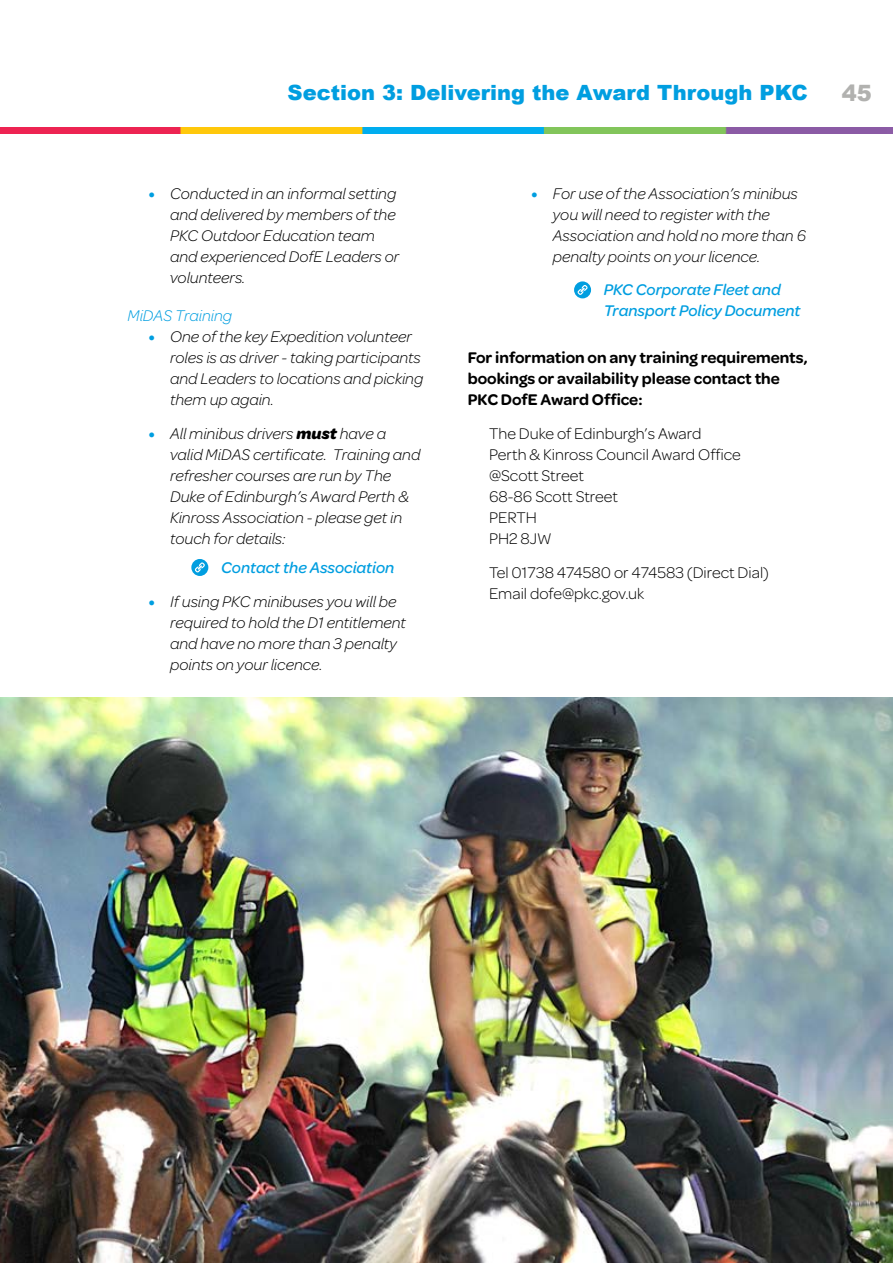
<style>
.page{position:relative;width:893px;height:1263px;background:#fff}
.page>*{position:absolute;margin:0;border:0;box-sizing:border-box;transform-origin:0 0}
.t1{font:900 22.5px "Arial";color:#b1b1af}
.t2{font:900 21px "Arial";color:#009ee0}
.t3{font:italic 300 16.5px/21px "Omnes";color:#000}
.t4{font:300 16.5px/21px "Omnes";color:#000}
.t5{font:600 16.5px/21px "Omnes";color:#000}
.t6{font:italic 500 16.5px/21px "Omnes";color:#009ee0}
.t7{font:italic 300 16.5px "Omnes";color:#009ee0}
.s1{font-weight:700;font-style:normal;color:#009ee0}
.s2{font-weight:700}
</style>
<div class="page">
<img style="left:29px;top:128px;width:858px;height:6px">
<img style="left:1px;top:128px;width:28px;height:6px">
<svg style="left:887px;top:128px;width:6px;height:6px"></svg>
<div style="left:191px;top:559px;width:17px;height:17px;background:#009ee0;border-radius:50%"></div>
<svg style="left:195px;top:562px;width:10px;height:11px"></svg>
<div style="left:574px;top:281px;width:17px;height:17px;background:#009ee0;border-radius:50%"></div>
<svg style="left:577px;top:285px;width:11px;height:10px"></svg>
<img style="left:0;top:697px;width:893px;height:566px">
<p class="t2" style="left:288px;top:77px;width:522px">Section 3: Delivering the Award Through PKC</p>
<p class="t3" style="left:170px;top:182px;width:231px;text-indent:-21px"><span class="s1">•</span> Conducted in an informal setting and delivered by members of the<br>PKC Outdoor Education team and experienced DofE Leaders or volunteers.</p>
<p class="t7" style="left:128px;top:304px;width:106px">MiDAS Training</p>
<p class="t3" style="left:170px;top:325px;width:255px;text-indent:-21px"><span class="s1">•</span> One of the key Expedition volunteer roles is as driver - taking participants and Leaders to locations and picking them up again.</p>
<p class="t3" style="left:170px;top:422px;width:252px;text-indent:-21px"><span class="s1">•</span> All minibus drivers <span class="s2">must</span> have a valid MiDAS certificate. Training and refresher courses are run by The<br>Duke of Edinburgh’s Award Perth &amp;<br>Kinross Association - please get in touch for details:</p>
<p class="t6" style="left:221px;top:556px;width:175px">Contact the Association</p>
<p class="t3" style="left:170px;top:590px;width:237px;text-indent:-21px"><span class="s1">•</span> If using PKC minibuses you will be required to hold the D1 entitlement and have no more than 3 penalty points on your licence.</p>
<p class="t3" style="left:553px;top:182px;width:255px;text-indent:-21px"><span class="s1">•</span> For use of the Association’s minibus you will need to register with the Association and hold no more than 6 penalty points on your licence.</p>
<p class="t6" style="left:604px;top:279px;width:198px">PKC Corporate Fleet and<br>Transport Policy Document</p>
<p class="t5" style="left:468px;top:346px;width:341px">For information on any training requirements, bookings or availability please contact the<br>PKC DofE Award Office:</p>
<p class="t4" style="left:489px;top:422px;width:253px">The Duke of Edinburgh’s Award<br>Perth &amp; Kinross Council Award Office @Scott Street<br>68-86 Scott Street<br>PERTH<br>PH2 8JW</p>
<p class="t4" style="left:489px;top:561px;width:282px">Tel 01738 474580 or 474583 (Direct Dial)<br>Email dofe@pkc.gov.uk</p>
<h1 class="t1" style="left:842px;top:77px;width:32px">45</h1>
</div>
